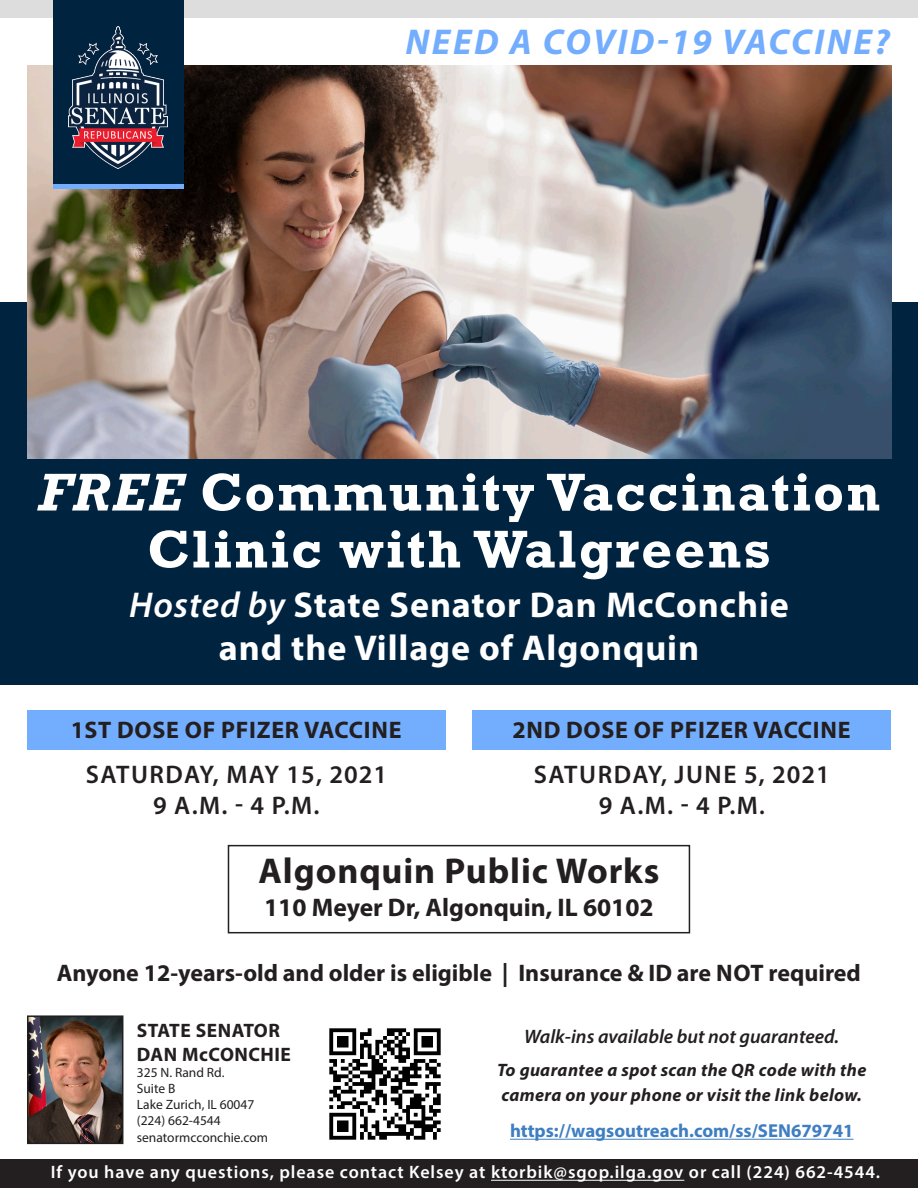
<style>
.page{position:relative;width:918px;height:1188px;background:#fff}
.page>*{position:absolute;margin:0;border:0;box-sizing:border-box;transform-origin:0 0}
.t1{font:700 54px "Rockwell";letter-spacing:.04em;color:#fff}
.t2{font:700 36px "Myriad Pro";letter-spacing:.025em;color:#fff}
.t3{font:italic 700 36px "Myriad Pro";letter-spacing:.07em;color:#73adfe}
.t4{font:700 36px "Myriad Pro";letter-spacing:.025em;color:#231f20}
.t5{font:600 25.5px "Myriad Pro";letter-spacing:.045em;color:#231f20}
.t6{font:700 25.5px "Myriad Pro";color:#231f20}
.t7{font:700 24px "Myriad Pro";color:#231f20}
.t8{font:700 24px "Myriad Pro";letter-spacing:.03em;color:#231f20}
.t9{font:italic 600 19.5px "Myriad Pro";color:#231f20}
.t10{font:700 19.5px "Myriad Pro";letter-spacing:.025em;color:#231f20}
.t11{font:700 18.75px "Myriad Pro";color:#3e7ec1}
.t12{font:600 18px "Myriad Pro";letter-spacing:.05em;color:#fff}
.t13{font:italic 700 18px/25.2px "Myriad Pro";letter-spacing:.02em;color:#231f20}
.t14{font:13.5px "Myriad Pro";color:#231f20}
.s1{font-style:italic}
.s2{font-weight:600;font-style:italic}
.s3{font-size:24px}
</style>
<div class="page">
<div style="left:27px;top:711px;width:419px;height:39px;background:#73adfe"></div>
<div style="left:472px;top:711px;width:419px;height:39px;background:#73adfe"></div>
<div style="left:0;top:303px;width:918px;height:382px;background:#002340"></div>
<div style="left:0;top:0;width:918px;height:18px;background:#dedddd"></div>
<div style="left:0;top:1160px;width:918px;height:28px;background:#231f20"></div>
<hr style="left:491px;top:1180px;width:193px;height:1px;background:#fff">
<div style="left:228px;top:845px;width:462px;height:88px;border:2px solid #231f20"></div>
<img style="left:30px;top:1018px;width:90px;height:123px">
<div style="left:27px;top:1015px;width:96px;height:129px;border:2px solid #231f20"></div>
<img style="left:27px;top:65px;width:864px;height:393px">
<div style="left:53px;top:0;width:131px;height:189px;background:#73adfe"></div>
<div style="left:53px;top:0;width:131px;height:184px;background:#002340"></div>
<img style="left:69px;top:27px;width:99px;height:141px">
<hr style="left:510px;top:1139px;width:343px;height:1px;background:#3e7ec1">
<img style="left:329px;top:1028px;width:112px;height:112px">
<p class="t3" style="left:405px;top:19px;width:486px">NEED A COVID-19 VACCINE?</p>
<p class="t1" style="left:38px;top:460px;width:843px"><span class="s1">FREE</span> Community Vaccination</p>
<p class="t1" style="left:147px;top:517px;width:625px">Clinic with Walgreens</p>
<p class="t2" style="left:129px;top:581px;width:661px"><span class="s2">Hosted by</span> State Senator Dan McConchie</p>
<p class="t2" style="left:219px;top:624px;width:482px">and the Village of Algonquin</p>
<p class="t8" style="left:71px;top:714px;width:332px">1ST DOSE OF PFIZER VACCINE</p>
<p class="t5" style="left:86px;top:759px;width:303px">SATURDAY, MAY 15, 2021</p>
<p class="t5" style="left:153px;top:789px;width:168px">9 A.M. - 4 P.M.</p>
<p class="t8" style="left:513px;top:714px;width:339px">2ND DOSE OF PFIZER VACCINE</p>
<p class="t5" style="left:534px;top:759px;width:298px">SATURDAY, JUNE 5, 2021</p>
<p class="t5" style="left:599px;top:789px;width:168px">9 A.M. - 4 P.M<span class="s3">.</span></p>
<p class="t4" style="left:259px;top:847px;width:402px">Algonquin Public Works</p>
<p class="t6" style="left:264px;top:890px;width:391px">110 Meyer Dr, Algonquin, IL 60102</p>
<p class="t7" style="left:57px;top:957px;width:805px">Anyone 12-years-old and older is eligible | Insurance &amp; ID are NOT required</p>
<p class="t10" style="left:137px;top:1018px;width:145px">STATE SENATOR</p>
<p class="t10" style="left:137px;top:1041px;width:156px">DAN McCONCHIE</p>
<p class="t14" style="left:137px;top:1064px;width:89px">325 N. Rand Rd.</p>
<p class="t14" style="left:137px;top:1080px;width:40px">Suite B</p>
<p class="t14" style="left:137px;top:1096px;width:119px">Lake Zurich, IL 60047</p>
<p class="t14" style="left:137px;top:1113px;width:85px">(224) 662-4544</p>
<p class="t14" style="left:137px;top:1129px;width:133px">senatormcconchie.com</p>
<p class="t9" style="left:524px;top:1024px;width:316px">Walk-ins available but not guaranteed.</p>
<p class="t13" style="left:497px;top:1057px;width:371px">To guarantee a spot scan the QR code with the camera on your phone or visit the link below.</p>
<p class="t11" style="left:510px;top:1119px;width:345px">https://wagsoutreach.com/ss/SEN679741</p>
<p class="t12" style="left:51px;top:1161px;width:831px">If you have any questions, please contact Kelsey at ktorbik@sgop.ilga.gov or call (224) 662-4544.</p>
</div>
